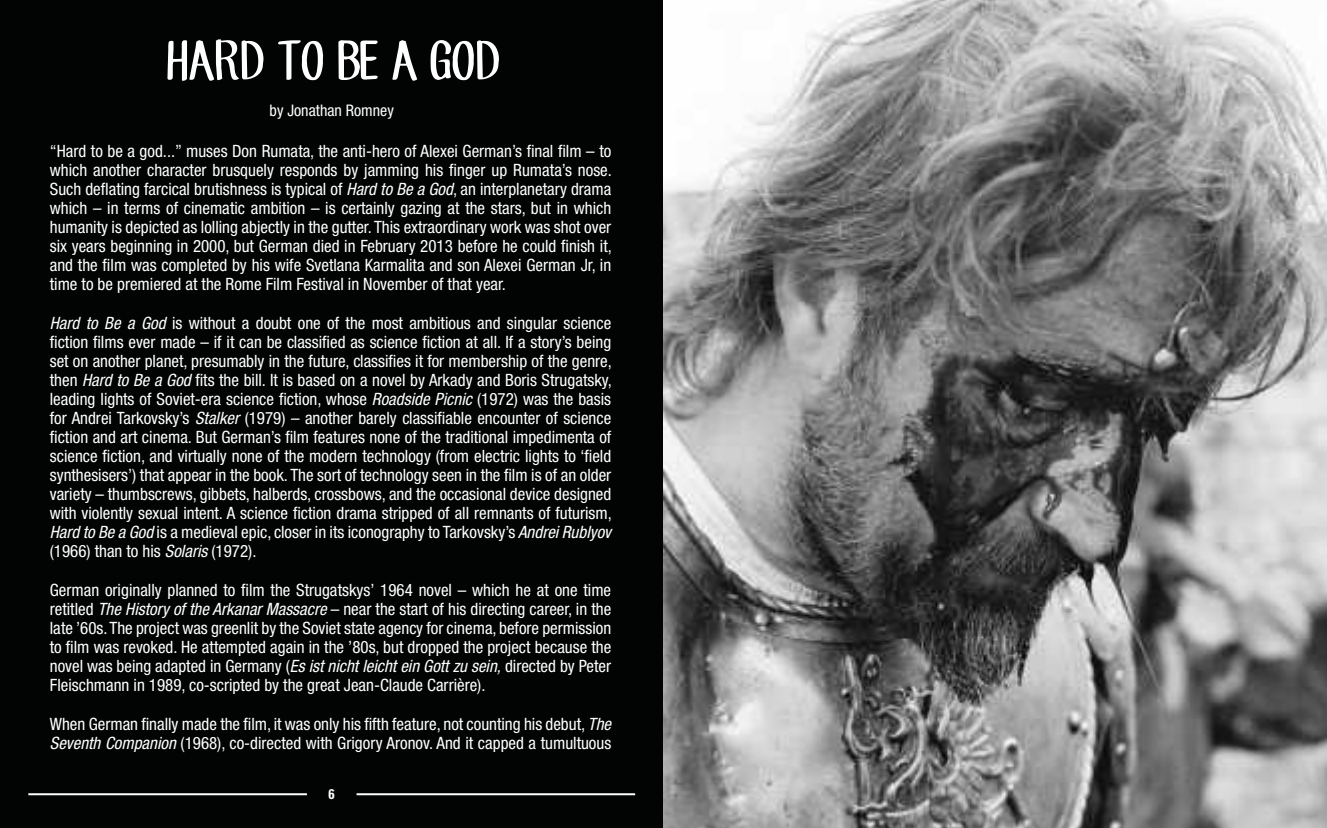
<style>
.page{position:relative;width:1327px;height:828px;background:#020303}
.page>*{position:absolute;margin:0;border:0;box-sizing:border-box;transform-origin:0 0}
.t1{font:50px "CF Jack Story";letter-spacing:.01em;color:#fff}
.t2{font:condensed 17px/19px "Helvetica Neue LT Std";color:#fff;text-align:justify}
.t3{font:condensed 16px "Helvetica Neue LT Std";color:#fff}
.t4{font:700 condensed 14px "Univers LT Std";color:#fff}
.s1{font-style:italic}
</style>
<div class="page">
<hr style="left:28px;top:793px;width:279px;height:2px;background:#fff">
<hr style="left:356px;top:793px;width:279px;height:2px;background:#fff">
<img style="left:663px;top:0;width:664px;height:828px">
<h1 class="t1" style="left:166px;top:28px;width:333px">HARD TO BE A GOD</h1>
<p class="t3" style="left:270px;top:101px;width:126px">by Jonathan Romney</p>
<p class="t2" style="left:50px;top:141px;width:563px">“Hard to be a god...” muses Don Rumata, the anti-hero of Alexei German’s final film – to which another character brusquely responds by jamming his finger up Rumata’s nose.<br>Such deflating farcical brutishness is typical of <span class="s1">Hard to Be a God</span>, an interplanetary drama which – in terms of cinematic ambition – is certainly gazing at the stars, but in which humanity is depicted as lolling abjectly in the gutter. This extraordinary work was shot over six years beginning in 2000, but German died in February 2013 before he could finish it, and the film was completed by his wife Svetlana Karmalita and son Alexei German Jr, in time to be premiered at the Rome Film Festival in November of that year.</p>
<p class="t2" style="left:50px;top:313px;width:563px"><span class="s1">Hard to Be a God</span> is without a doubt one of the most ambitious and singular science fiction films ever made – if it can be classified as science fiction at all. If a story’s being set on another planet, presumably in the future, classifies it for membership of the genre, then <span class="s1">Hard to Be a God</span> fits the bill. It is based on a novel by Arkady and Boris Strugatsky, leading lights of Soviet-era science fiction, whose <span class="s1">Roadside Picnic</span> (1972) was the basis for Andrei Tarkovsky’s <span class="s1">Stalker</span> (1979) – another barely classifiable encounter of science fiction and art cinema. But German’s film features none of the traditional impedimenta of science fiction, and virtually none of the modern technology (from electric lights to ‘field synthesisers’) that appear in the book. The sort of technology seen in the film is of an older variety – thumbscrews, gibbets, halberds, crossbows, and the occasional device designed with violently sexual intent. A science fiction drama stripped of all remnants of futurism, <span class="s1">Hard to Be a God</span> is a medieval epic, closer in its iconography to Tarkovsky’s <span class="s1">Andrei Rublyov </span>(1966) than to his <span class="s1">Solaris</span> (1972).</p>
<p class="t2" style="left:50px;top:580px;width:563px">German originally planned to film the Strugatskys’ 1964 novel – which he at one time retitled <span class="s1">The History of the Arkanar Massacre</span> – near the start of his directing career, in the late ’60s. The project was greenlit by the Soviet state agency for cinema, before permission to film was revoked. He attempted again in the ’80s, but dropped the project because the novel was being adapted in Germany (<span class="s1">Es ist nicht leicht ein Gott zu sein,</span> directed by Peter Fleischmann in 1989, co-scripted by the great Jean-Claude Carrière).</p>
<p class="t2" style="left:50px;top:714px;width:563px">When German finally made the film, it was only his fifth feature, not counting his debut, <span class="s1">The<br>Seventh Companion</span> (1968), co-directed with Grigory Aronov. And it capped a tumultuous</p>
<p class="t4" style="left:329px;top:785px;width:8px">6</p>
</div>
